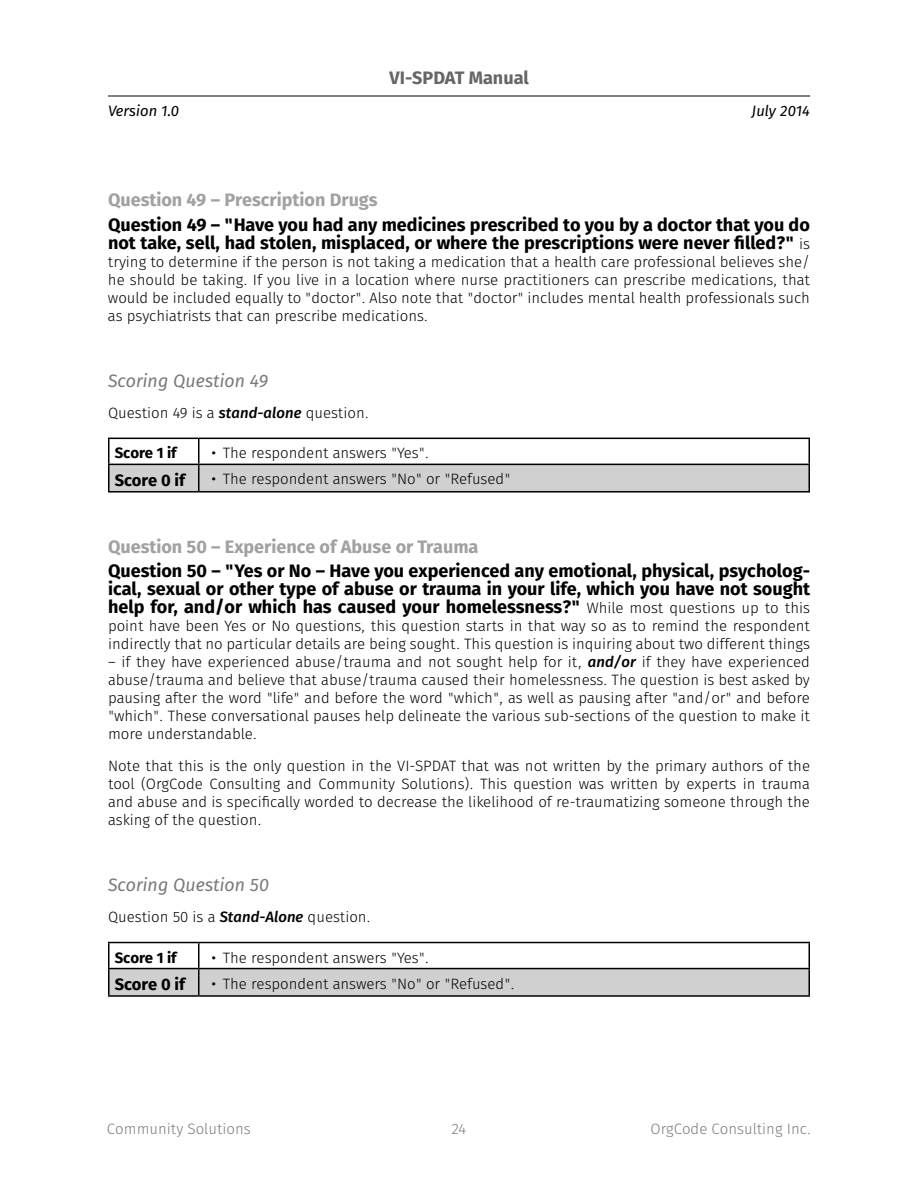
<style>
.page{position:relative;width:918px;height:1188px;background:#fff}
.page>*{position:absolute;margin:0;border:0;box-sizing:border-box;transform-origin:0 0}
.t1{font:700 18px/18px "Fira Sans OT";color:#000}
.t2{font:700 18px "Fira Sans OT";color:#a1a1a1}
.t3{font:italic 18px "Fira Sans OT";color:#797b7e}
.t4{font:700 18px "Fira Sans OT";color:#666}
.t5{font:700 16.5px "Fira Sans OT";color:#000}
.t6{font:15px/18px "Fira Sans OT Light";color:#000;text-align:justify}
.t7{font:15px "Fira Sans OT Light";color:#797b7e}
.t8{font:italic 15px "Fira Sans OT";color:#000}
.t9{font:700 15px "Fira Sans OT";color:#000}
.s1{font-family:"Fira Sans OT Light";font-weight:400;font-size:15px}
.s2{font-family:"Fira Sans OT Medium";font-style:italic}
</style>
<div class="page">
<hr style="left:108px;top:96px;width:702px;height:1px;background:#000">
<div style="left:110px;top:465px;width:698px;height:26px;background:#d0d0d0"></div>
<hr style="left:108px;top:438px;width:91px;height:1px;background:#000">
<hr style="left:108px;top:439px;width:2px;height:25px;background:#000">
<hr style="left:199px;top:438px;width:611px;height:1px;background:#000">
<hr style="left:198px;top:439px;width:2px;height:25px;background:#000">
<hr style="left:808px;top:439px;width:2px;height:25px;background:#000">
<hr style="left:108px;top:464px;width:91px;height:1px;background:#000">
<hr style="left:108px;top:465px;width:2px;height:26px;background:#000">
<hr style="left:199px;top:464px;width:611px;height:1px;background:#000">
<hr style="left:198px;top:465px;width:2px;height:26px;background:#000">
<hr style="left:808px;top:465px;width:2px;height:26px;background:#000">
<hr style="left:108px;top:491px;width:91px;height:2px;background:#000">
<hr style="left:199px;top:491px;width:611px;height:2px;background:#000">
<div style="left:110px;top:969px;width:698px;height:26px;background:#d0d0d0"></div>
<hr style="left:108px;top:942px;width:91px;height:1px;background:#000">
<hr style="left:108px;top:943px;width:2px;height:25px;background:#000">
<hr style="left:199px;top:942px;width:611px;height:1px;background:#000">
<hr style="left:198px;top:943px;width:2px;height:25px;background:#000">
<hr style="left:808px;top:943px;width:2px;height:25px;background:#000">
<hr style="left:108px;top:968px;width:91px;height:1px;background:#000">
<hr style="left:108px;top:969px;width:2px;height:26px;background:#000">
<hr style="left:199px;top:968px;width:611px;height:1px;background:#000">
<hr style="left:198px;top:969px;width:2px;height:26px;background:#000">
<hr style="left:808px;top:969px;width:2px;height:26px;background:#000">
<hr style="left:108px;top:995px;width:91px;height:2px;background:#000">
<hr style="left:199px;top:995px;width:611px;height:2px;background:#000">
<p class="t4" style="left:389px;top:65px;width:141px">VI-SPDAT Manual</p>
<p class="t8" style="left:108px;top:100px;width:73px">Version 1.0</p>
<p class="t8" style="left:752px;top:100px;width:60px">July 2014</p>
<p class="t2" style="left:108px;top:187px;width:271px">Question 49 – Prescription Drugs</p>
<p class="t1" style="left:108px;top:217px;width:704px">Question 49 – "Have you had any medicines prescribed to you by a doctor that you do not take, sell, had stolen, misplaced, or where the prescriptions were never filled?" <span class="s1">is</span></p>
<p class="t6" style="left:108px;top:253px;width:704px">trying to determine if the person is not taking a medication that a health care professional believes she/ he should be taking. If you live in a location where nurse practitioners can prescribe medications, that would be included equally to "doctor". Also note that "doctor" includes mental health professionals such as psychiatrists that can prescribe medications.</p>
<p class="t3" style="left:108px;top:368px;width:162px">Scoring Question 49</p>
<p class="t6" style="left:108px;top:405px;width:262px">Question 49 is a <span class="s2">stand-alone</span> question.</p>
<p class="t9" style="left:115px;top:443px;width:63px">Score 1 if</p>
<p class="t6" style="left:211px;top:445px;width:220px">• The respondent answers "Yes".</p>
<p class="t5" style="left:115px;top:468px;width:72px">Score 0 if</p>
<p class="t6" style="left:211px;top:471px;width:301px">• The respondent answers "No" or "Refused"</p>
<p class="t2" style="left:108px;top:534px;width:372px">Question 50 – Experience of Abuse or Trauma</p>
<p class="t1" style="left:108px;top:563px;width:704px;text-align:justify">Question 50 – "Yes or No – Have you experienced any emotional, physical, psycholog&shy;ical, sexual or other type of abuse or trauma in your life, which you have not sought help for, and/or which has caused your homelessness?" <span class="s1">While most questions up to this</span></p>
<p class="t6" style="left:108px;top:618px;width:704px">point have been Yes or No questions, this question starts in that way so as to remind the respondent indirectly that no particular details are being sought. This question is inquiring about two different things</p>
<p class="t6" style="left:108px;top:654px;width:704px">– if they have experienced abuse/trauma and not sought help for it, <span class="s2">and/or</span> if they have experienced abuse/trauma and believe that abuse/trauma caused their homelessness. The question is best asked by pausing after the word "life" and before the word "which", as well as pausing after "and/or" and before "which". These conversational pauses help delineate the various sub-sections of the question to make it more understandable.</p>
<p class="t6" style="left:108px;top:758px;width:704px">Note that this is the only question in the VI-SPDAT that was not written by the primary authors of the tool (OrgCode Consulting and Community Solutions). This question was written by experts in trauma and abuse and is specifically worded to decrease the likelihood of re-traumatizing someone through the asking of the question.</p>
<p class="t3" style="left:108px;top:872px;width:163px">Scoring Question 50</p>
<p class="t6" style="left:108px;top:909px;width:264px">Question 50 is a <span class="s2">Stand-Alone</span> question.</p>
<p class="t9" style="left:115px;top:947px;width:63px">Score 1 if</p>
<p class="t6" style="left:211px;top:949px;width:220px">• The respondent answers "Yes".</p>
<p class="t5" style="left:115px;top:973px;width:72px">Score 0 if</p>
<p class="t6" style="left:211px;top:975px;width:305px">• The respondent answers "No" or "Refused".</p>
<p class="t7" style="left:107px;top:1118px;width:145px">Community Solutions</p>
<p class="t7" style="left:452px;top:1118px;width:16px">24</p>
<p class="t7" style="left:650px;top:1118px;width:162px">OrgCode Consulting Inc.</p>
</div>
